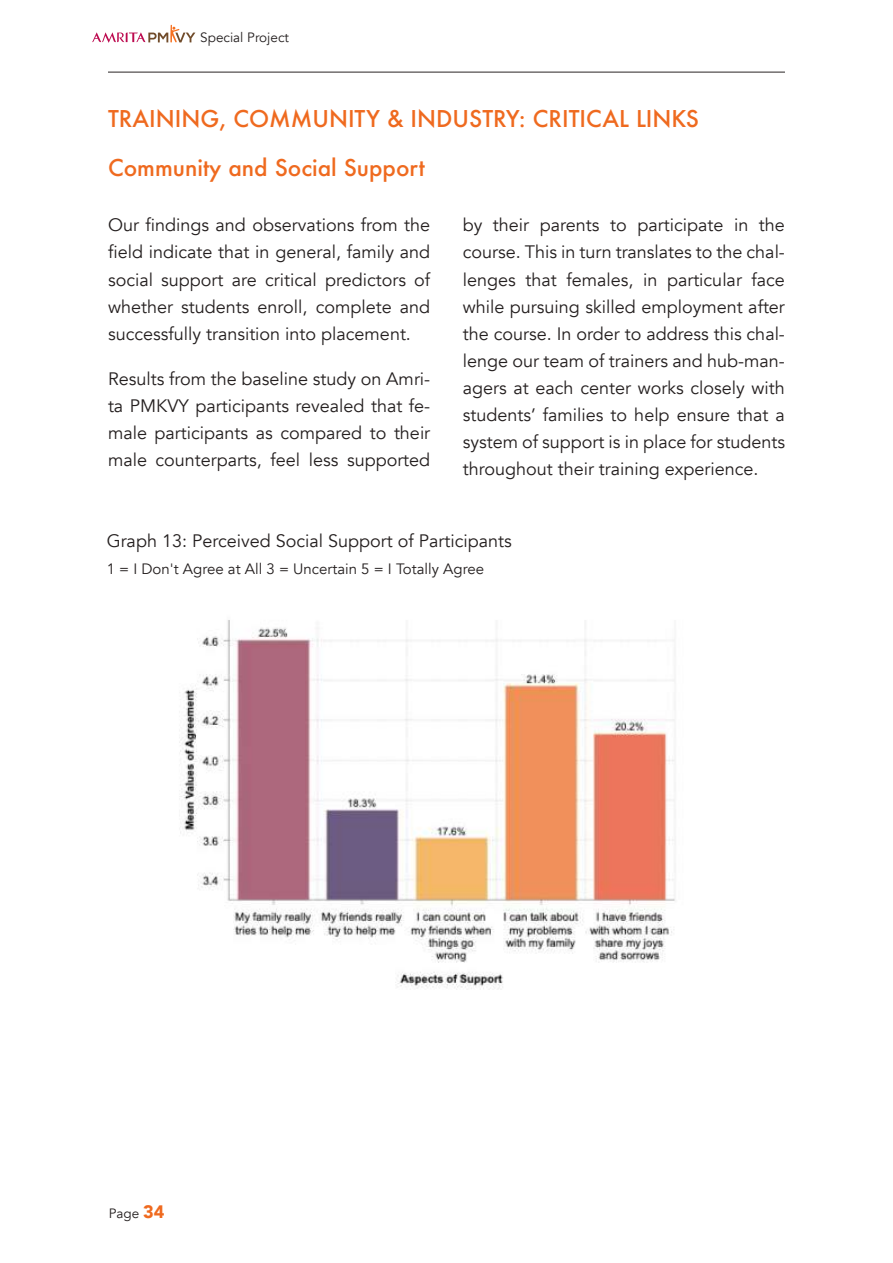
<style>
.page{position:relative;width:893px;height:1263px;background:#fff}
.page>*{position:absolute;margin:0;border:0;box-sizing:border-box;transform-origin:0 0}
.t1{font:500 22.5px "Futura";color:#ef6a1f}
.t2{font:18px/27px "Avenir";color:#241f1f;text-align:justify}
.t3{font:15px "Avenir";color:#241f1f}
.t4{font:13.5px "Avenir";color:#241f1f}
.s1{font-weight:900;font-size:18px;color:#ef6a1f}
</style>
<div class="page">
<hr style="left:108px;top:72px;width:677px;height:1px;background:#282424">
<svg style="left:92px;top:25px;width:103px;height:18px"></svg>
<img style="left:179px;top:620px;width:496px;height:370px">
<p class="t4" style="left:200px;top:29px;width:90px">Special Project</p>
<p class="t1" style="left:108px;top:103px;width:592px">TRAINING, COMMUNITY &amp; INDUSTRY: CRITICAL LINKS</p>
<p class="t1" style="left:108px;top:152px;width:318px">Community and Social Support</p>
<p class="t2" style="left:108px;top:212px;width:324px">Our findings and observations from the field indicate that in general, family and social support are critical predictors of whether students enroll, complete and successfully transition into placement.</p>
<p class="t2" style="left:108px;top:365px;width:324px">Results from the baseline study on Amri&shy;ta PMKVY participants revealed that fe&shy;male participants as compared to their male counterparts, feel less supported</p>
<p class="t2" style="left:463px;top:212px;width:324px">by their parents to participate in the course. This in turn translates to the chal&shy;lenges that females, in particular face while pursuing skilled employment after the course. In order to address this chal&shy;lenge our team of trainers and hub-man&shy;agers at each center works closely with students’ families to help ensure that a system of support is in place for students throughout their training experience.</p>
<p class="t2" style="left:107px;top:527px;width:406px">Graph 13: Perceived Social Support of Participants</p>
<p class="t3" style="left:107px;top:560px;width:379px">1 = I Don't Agree at All 3 = Uncertain 5 = I Totally Agree</p>
<p class="t4" style="left:109px;top:1205px;width:57px">Page <span class="s1">34</span></p>
</div>
